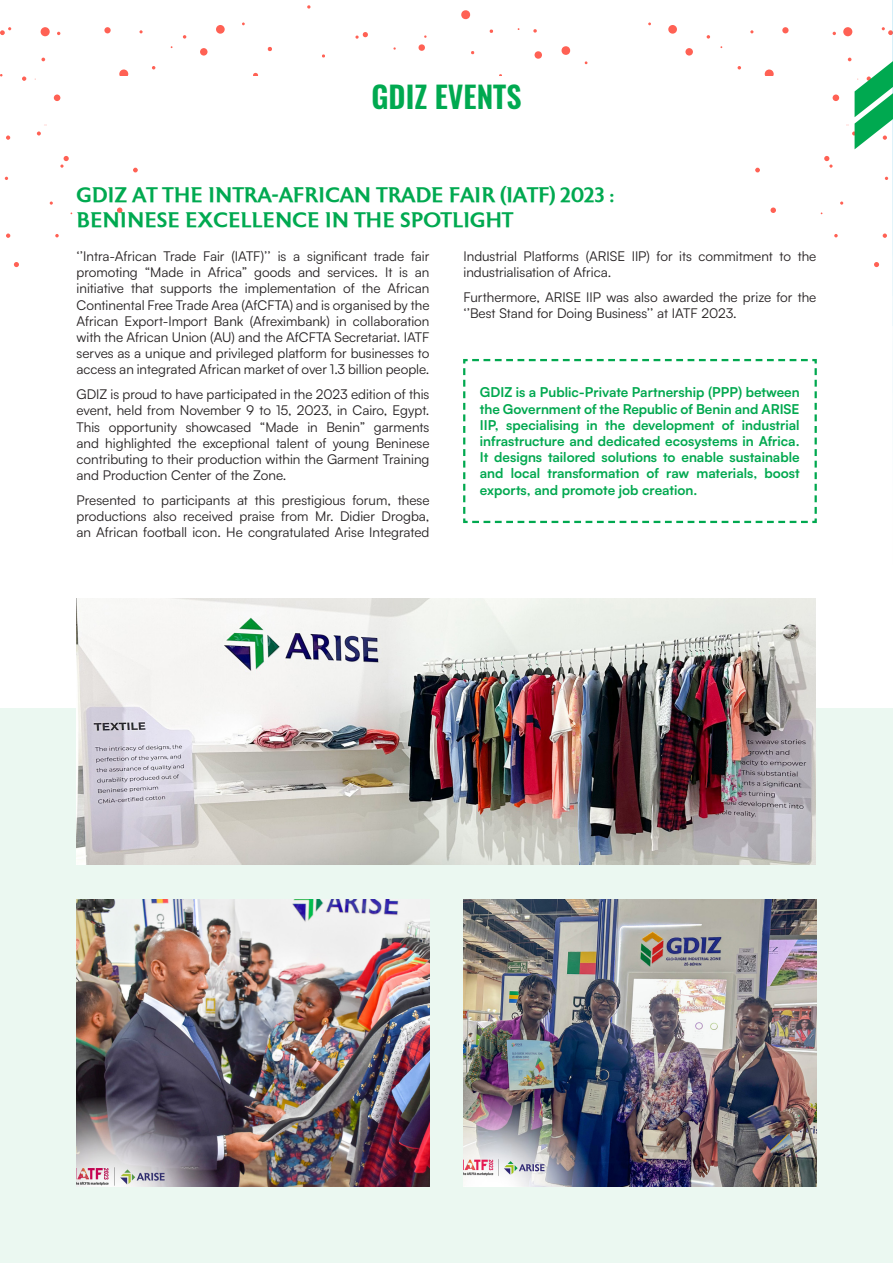
<style>
.page{position:relative;width:893px;height:1263px;background:#fff}
.page>*{position:absolute;margin:0;border:0;box-sizing:border-box;transform-origin:0 0}
.t1{font:600 30px "Oswald";color:#00a950}
.t2{font:500 21px/25.2px "Astoria";color:#00a950}
.t3{font:13.5px/16.2px "Satoshi";color:#231f20;text-align:justify}
.t4{font:700 13.5px/16.2px "Satoshi";color:#00a84f;text-align:justify}
</style>
<div class="page">
<div style="left:41px;top:27px;width:9px;height:9px;background:#ff6154;border-radius:50%"></div>
<svg style="left:41px;top:58px;width:4px;height:3px"></svg>
<svg style="left:22px;top:76px;width:4px;height:5px"></svg>
<div style="left:104px;top:27px;width:7px;height:6px;background:#ff6154;border-radius:50%"></div>
<div style="left:119px;top:69px;width:9px;height:9px;background:#ff6154;border-radius:50%"></div>
<svg style="left:183px;top:35px;width:3px;height:4px"></svg>
<div style="left:216px;top:25px;width:9px;height:9px;background:#ff6154;border-radius:50%"></div>
<div style="left:200px;top:48px;width:7px;height:8px;background:#ff6154;border-radius:50%"></div>
<svg style="left:54px;top:95px;width:6px;height:6px"></svg>
<svg style="left:6px;top:135px;width:4px;height:5px"></svg>
<svg style="left:0;top:27px;width:11px;height:8px"></svg>
<svg style="left:14px;top:262px;width:5px;height:5px"></svg>
<svg style="left:55px;top:234px;width:4px;height:3px"></svg>
<svg style="left:133px;top:168px;width:5px;height:4px"></svg>
<svg style="left:60px;top:156px;width:9px;height:12px"></svg>
<svg style="left:37px;top:131px;width:4px;height:4px"></svg>
<svg style="left:6px;top:233px;width:4px;height:5px"></svg>
<svg style="left:117px;top:207px;width:5px;height:6px"></svg>
<svg style="left:461px;top:10px;width:10px;height:10px"></svg>
<svg style="left:533px;top:29px;width:4px;height:4px"></svg>
<svg style="left:561px;top:46px;width:10px;height:9px"></svg>
<svg style="left:534px;top:51px;width:8px;height:8px"></svg>
<svg style="left:489px;top:29px;width:4px;height:4px"></svg>
<svg style="left:418px;top:44px;width:7px;height:7px"></svg>
<svg style="left:307px;top:5px;width:4px;height:4px"></svg>
<svg style="left:253px;top:73px;width:5px;height:3px"></svg>
<svg style="left:355px;top:32px;width:13px;height:7px"></svg>
<svg style="left:267px;top:47px;width:5px;height:4px"></svg>
<svg style="left:322px;top:54px;width:3px;height:4px"></svg>
<div style="left:843px;top:27px;width:9px;height:9px;background:#ff6154;border-radius:50%"></div>
<div style="left:782px;top:27px;width:7px;height:6px;background:#ff6154;border-radius:50%"></div>
<div style="left:765px;top:69px;width:9px;height:9px;background:#ff6154;border-radius:50%"></div>
<svg style="left:707px;top:35px;width:3px;height:4px"></svg>
<div style="left:668px;top:25px;width:9px;height:9px;background:#ff6154;border-radius:50%"></div>
<div style="left:685px;top:48px;width:8px;height:8px;background:#ff6154;border-radius:50%"></div>
<svg style="left:833px;top:95px;width:6px;height:6px"></svg>
<svg style="left:882px;top:27px;width:10px;height:8px"></svg>
<svg style="left:874px;top:262px;width:5px;height:5px"></svg>
<svg style="left:834px;top:234px;width:4px;height:3px"></svg>
<svg style="left:755px;top:168px;width:5px;height:4px"></svg>
<svg style="left:824px;top:156px;width:9px;height:12px"></svg>
<svg style="left:883px;top:233px;width:4px;height:5px"></svg>
<svg style="left:770px;top:207px;width:6px;height:6px"></svg>
<div style="left:0;top:708px;width:893px;height:555px;background:#ebf8f1"></div>
<div style="left:77px;top:76px;width:739px;height:73px;background:#fff"></div>
<img style="left:892px;top:0;width:1px;height:393px">
<svg style="left:848px;top:58px;width:45px;height:91px"></svg>
<img style="left:77px;top:598px;width:739px;height:267px">
<img style="left:463px;top:899px;width:353px;height:287px">
<img style="left:77px;top:899px;width:352px;height:287px">
<svg style="left:463px;top:359px;width:354px;height:165px"></svg>
<p class="t1" style="left:371px;top:76px;width:152px">GDIZ EVENTS</p>
<p class="t2" style="left:77px;top:182px;width:539px">GDIZ AT THE INTRA-AFRICAN TRADE FAIR (IATF) 2023 :<br>BENINESE EXCELLENCE IN THE SPOTLIGHT</p>
<p class="t3" style="left:77px;top:248px;width:354px">‘’Intra-African Trade Fair (IATF)’’ is a significant trade fair promoting “Made in Africa” goods and services. It is an initiative that supports the implementation of the African Continental Free Trade Area (AfCFTA) and is organised by the African Export-Import Bank (Afreximbank) in collaboration with the African Union (AU) and the AfCFTA Secretariat. IATF serves as a unique and privileged platform for businesses to access an integrated African market of over 1.3 billion people.</p>
<p class="t3" style="left:77px;top:386px;width:354px">GDIZ is proud to have participated in the 2023 edition of this event, held from November 9 to 15, 2023, in Cairo, Egypt.<br>This opportunity showcased “Made in Benin” garments and highlighted the exceptional talent of young Beninese contributing to their production within the Garment Training and Production Center of the Zone.</p>
<p class="t3" style="left:77px;top:491px;width:354px">Presented to participants at this prestigious forum, these productions also received praise from Mr. Didier Drogba, an African football icon. He congratulated Arise Integrated</p>
<p class="t3" style="left:463px;top:248px;width:354px">Industrial Platforms (ARISE IIP) for its commitment to the industrialisation of Africa.</p>
<p class="t3" style="left:463px;top:288px;width:354px">Furthermore, ARISE IIP was also awarded the prize for the ‘’Best Stand for Doing Business’’ at IATF 2023.</p>
<p class="t4" style="left:480px;top:384px;width:321px">GDIZ is a Public-Private Partnership (PPP) between the Government of the Republic of Benin and ARISE IIP, specialising in the development of industrial infrastructure and dedicated ecosystems in Africa.<br>It designs tailored solutions to enable sustainable and local transformation of raw materials, boost exports, and promote job creation.</p>
</div>
